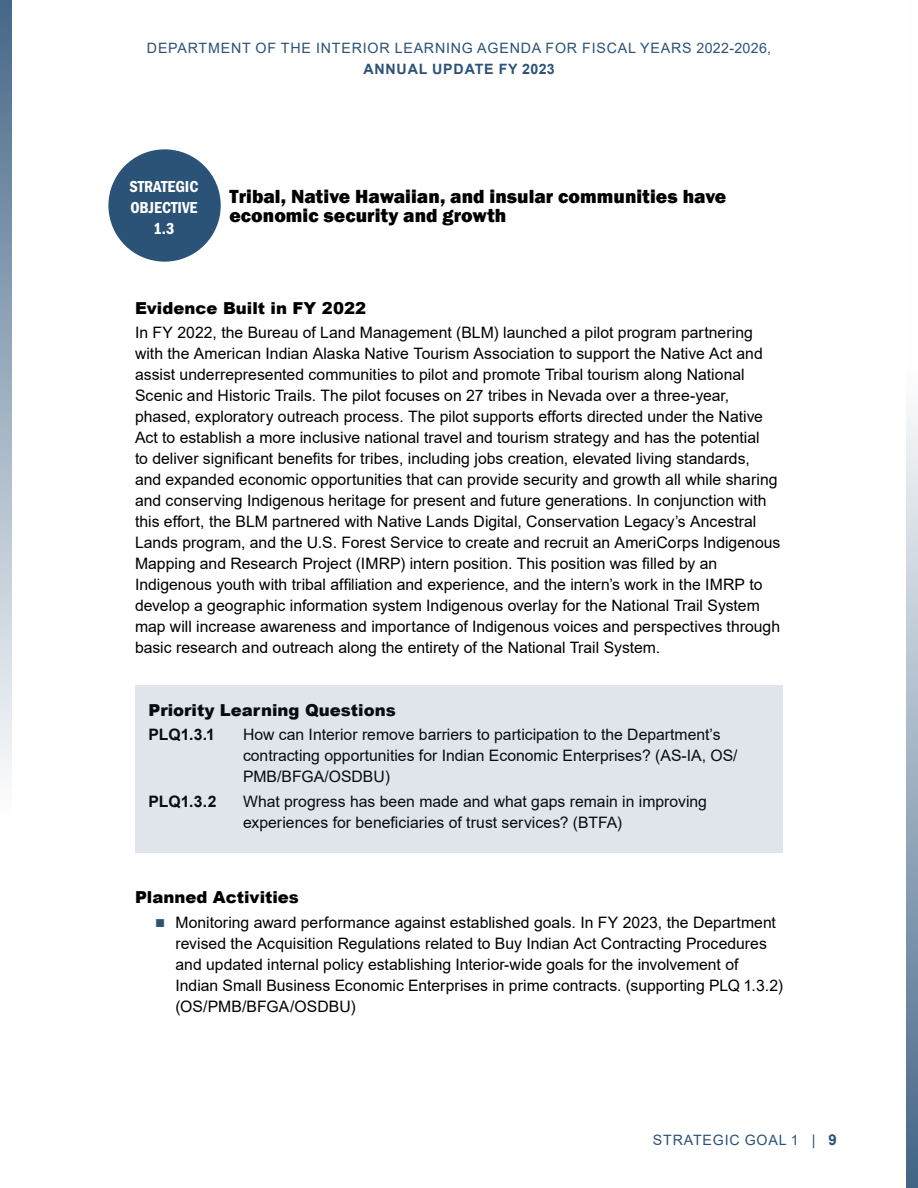
<style>
.page{position:relative;width:918px;height:1188px;background:#fff}
.page>*{position:absolute;margin:0;border:0;box-sizing:border-box;transform-origin:0 0}
.t1{font:800 19.5px/19.5px "Franklin Gothic";color:#000}
.t2{font:900 16.5px "Arial";color:#000}
.t3{font:16.5px/21px "ITC Franklin Gothic Std Dm Cd";color:#fff;text-align:center}
.t4{font:15.75px/21px "Arial";color:#000}
.t5{font:700 15.75px "Arial";color:#000}
.t6{font:14.25px "Arial";letter-spacing:.055em;color:#2c5277}
.t7{font:700 14.25px "Arial";letter-spacing:.055em;color:#2c5277}
.s1{font-weight:700;font-size:15px}
</style>
<div class="page">
<div style="left:108px;top:149px;width:113px;height:113px;background:#2b5277;border-radius:50%"></div>
<div style="left:135px;top:686px;width:648px;height:167px;background:#dfe5ea"></div>
<svg style="left:906px;top:411px;width:12px;height:777px;background:#9aacbe"></svg>
<svg style="left:0;top:0;width:12px;height:772px;background:#9caebf"></svg>
<p class="t6" style="left:147px;top:38px;width:626px">DEPARTMENT OF THE INTERIOR LEARNING AGENDA FOR FISCAL YEARS 2022-2026,</p>
<p class="t7" style="left:363px;top:59px;width:193px">ANNUAL UPDATE FY 2023</p>
<h3 class="t3" style="left:129px;top:176px;width:71px">STRATEGIC<br>OBJECTIVE<br>1.3</h3>
<h3 class="t1" style="left:230px;top:186px;width:498px">Tribal, Native Hawaiian, and insular communities have economic security and growth</h3>
<h4 class="t2" style="left:135px;top:296px;width:233px">Evidence Built in FY 2022</h4>
<p class="t4" style="left:135px;top:322px;width:647px">In FY 2022, the Bureau of Land Management (BLM) launched a pilot program partnering with the American Indian Alaska Native Tourism Association to support the Native Act and assist underrepresented communities to pilot and promote Tribal tourism along National Scenic and Historic Trails. The pilot focuses on 27 tribes in Nevada over a three-year, phased, exploratory outreach process. The pilot supports efforts directed under the Native Act to establish a more inclusive national travel and tourism strategy and has the potential<br>to deliver significant benefits for tribes, including jobs creation, elevated living standards,<br>and expanded economic opportunities that can provide security and growth all while sharing and conserving Indigenous heritage for present and future generations. In conjunction with this effort, the BLM partnered with Native Lands Digital, Conservation Legacy’s Ancestral Lands program, and the U.S. Forest Service to create and recruit an AmeriCorps Indigenous Mapping and Research Project (IMRP) intern position. This position was filled by an Indigenous youth with tribal affiliation and experience, and the intern’s work in the IMRP to develop a geographic information system Indigenous overlay for the National Trail System map will increase awareness and importance of Indigenous voices and perspectives through basic research and outreach along the entirety of the National Trail System.</p>
<h4 class="t2" style="left:148px;top:698px;width:249px">Priority Learning Questions</h4>
<h5 class="t5" style="left:148px;top:723px;width:68px">PLQ1.3.1</h5>
<p class="t4" style="left:243px;top:724px;width:496px">How can Interior remove barriers to participation to the Department’s contracting opportunities for Indian Economic Enterprises? (AS-IA, OS/<br>PMB/BFGA/OSDBU)</p>
<h5 class="t5" style="left:148px;top:791px;width:69px">PLQ1.3.2</h5>
<p class="t4" style="left:243px;top:791px;width:466px">What progress has been made and what gaps remain in improving experiences for beneficiaries of trust services? (BTFA)</p>
<h4 class="t2" style="left:135px;top:885px;width:166px">Planned Activities</h4>
<p class="t4" style="left:176px;top:911px;width:609px">Monitoring award performance against established goals. In FY 2023, the Department revised the Acquisition Regulations related to Buy Indian Act Contracting Procedures and updated internal policy establishing Interior-wide goals for the involvement of Indian Small Business Economic Enterprises in prime contracts. (supporting PLQ 1.3.2) (OS/PMB/BFGA/OSDBU)</p>
<p class="t6" style="left:653px;top:1130px;width:186px">STRATEGIC GOAL 1 | <span class="s1">9</span></p>
</div>
